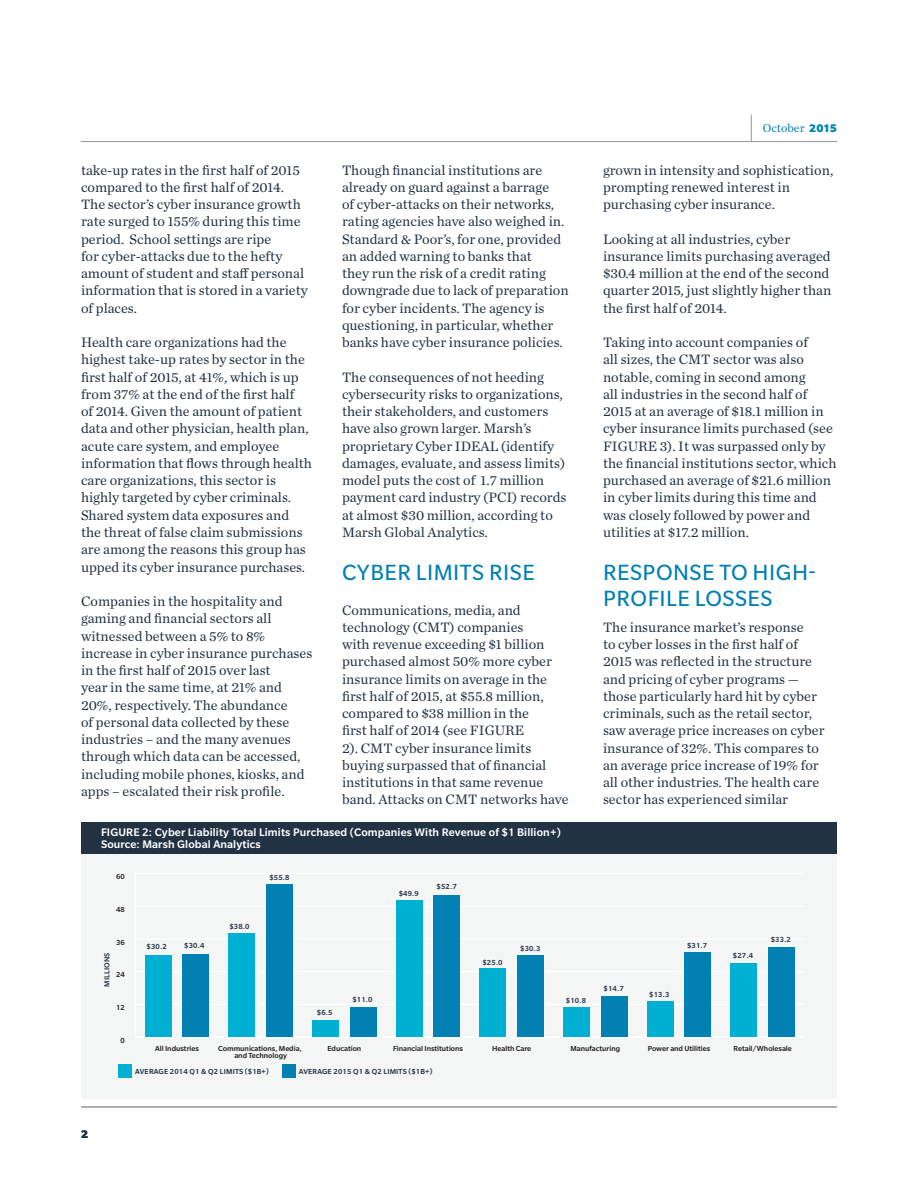
<style>
.page{position:relative;width:918px;height:1188px;background:#fff}
.page>*{position:absolute;margin:0;border:0;box-sizing:border-box;transform-origin:0 0}
.Body_subhead1_16_17{font:24px/25.8px "Slate Pro";letter-spacing:.02em;color:#0080b3}
.Body_Text_9_5_11_5{font:24px "Slate Pro";letter-spacing:.02em;color:#0080b3}
.Body_Text_9_5_11_5-2{font:14.25px/17.2px "Chronicle Text G1";color:#213242}
.t1{font:500 12px/12px "Slate Pro";letter-spacing:.01em;color:#fff}
.t2{font:12px "Chronicle Text G1";color:#0080b3}
.t3{font:900 12px "Slate Pro";color:#213242}
.t4{font:500 7.95px "Slate Pro";color:#231f20}
.t5{font:500 7.95px "Slate Pro";letter-spacing:.02em;color:#213242}
.s1{font-family:"Slate Pro";font-weight:900}
</style>
<div class="page">
<hr style="left:81px;top:141px;width:756px;height:1px;background:#939598">
<svg style="left:751px;top:115px;width:1px;height:26px"></svg>
<hr style="left:81px;top:1107px;width:756px;height:1px;background:#939598">
<div style="left:81px;top:822px;width:756px;height:32px;background:#213242"></div>
<div style="left:81px;top:854px;width:756px;height:244px;background:#f4f5f5"></div>
<div style="left:118px;top:1064px;width:13px;height:13px;background:#00b0d3"></div>
<div style="left:282px;top:1064px;width:13px;height:13px;background:#0080b3"></div>
<hr style="left:135px;top:873px;width:1px;height:164px;background:#fff">
<hr style="left:135px;top:1037px;width:670px;height:1px;background:#fff">
<hr style="left:135px;top:1004px;width:670px;height:1px;background:#fff">
<hr style="left:135px;top:971px;width:670px;height:1px;background:#fff">
<hr style="left:135px;top:938px;width:670px;height:1px;background:#fff">
<hr style="left:135px;top:906px;width:670px;height:1px;background:#fff">
<hr style="left:135px;top:873px;width:670px;height:1px;background:#fff">
<div style="left:183px;top:954px;width:26px;height:83px;background:#0080b3"></div>
<div style="left:266px;top:884px;width:27px;height:153px;background:#0080b3"></div>
<div style="left:350px;top:1007px;width:26px;height:30px;background:#0080b3"></div>
<div style="left:434px;top:895px;width:26px;height:142px;background:#0080b3"></div>
<div style="left:517px;top:955px;width:27px;height:82px;background:#0080b3"></div>
<div style="left:601px;top:996px;width:26px;height:41px;background:#0080b3"></div>
<div style="left:685px;top:953px;width:26px;height:84px;background:#0080b3"></div>
<div style="left:768px;top:947px;width:27px;height:90px;background:#0080b3"></div>
<div style="left:145px;top:955px;width:26px;height:82px;background:#00b0d3"></div>
<div style="left:229px;top:933px;width:26px;height:104px;background:#00b0d3"></div>
<div style="left:312px;top:1021px;width:27px;height:16px;background:#00b0d3"></div>
<div style="left:396px;top:901px;width:26px;height:136px;background:#00b0d3"></div>
<div style="left:480px;top:969px;width:26px;height:68px;background:#00b0d3"></div>
<div style="left:563px;top:1007px;width:27px;height:30px;background:#00b0d3"></div>
<div style="left:647px;top:1002px;width:26px;height:35px;background:#00b0d3"></div>
<div style="left:731px;top:963px;width:26px;height:74px;background:#00b0d3"></div>
<p class="Body_Text_9_5_11_5-2" style="left:81px;top:161px;width:228px">take-up rates in the first half of 2015 compared to the first half of 2014.<br>The sector’s cyber insurance growth rate surged to 155% during this time period. School settings are ripe<br>for cyber-attacks due to the hefty amount of student and staff personal information that is stored in a variety of places.</p>
<p class="Body_Text_9_5_11_5-2" style="left:81px;top:333px;width:233px">Health care organizations had the highest take-up rates by sector in the first half of 2015, at 41%, which is up from 37% at the end of the first half<br>of 2014. Given the amount of patient data and other physician, health plan, acute care system, and employee information that flows through health care organizations, this sector is highly targeted by cyber criminals.<br>Shared system data exposures and the threat of false claim submissions are among the reasons this group has upped its cyber insurance purchases.</p>
<p class="Body_Text_9_5_11_5-2" style="left:81px;top:592px;width:233px">Companies in the hospitality and gaming and financial sectors all witnessed between a 5% to 8% increase in cyber insurance purchases in the first half of 2015 over last<br>year in the same time, at 21% and 20%, respectively. The abundance<br>of personal data collected by these industries – and the many avenues through which data can be accessed, including mobile phones, kiosks, and apps – escalated their risk profile.</p>
<p class="Body_Text_9_5_11_5-2" style="left:342px;top:161px;width:228px">Though financial institutions are already on guard against a barrage<br>of cyber-attacks on their networks, rating agencies have also weighed in.<br>Standard &amp; Poor’s, for one, provided an added warning to banks that<br>they run the risk of a credit rating downgrade due to lack of preparation for cyber incidents. The agency is questioning, in particular, whether banks have cyber insurance policies.</p>
<p class="Body_Text_9_5_11_5-2" style="left:342px;top:368px;width:226px">The consequences of not heeding cybersecurity risks to organizations, their stakeholders, and customers have also grown larger. Marsh’s proprietary Cyber IDEAL (identify damages, evaluate, and assess limits) model puts the cost of 1.7 million payment card industry (PCI) records at almost $30 million, according to Marsh Global Analytics.</p>
<p class="Body_Text_9_5_11_5" style="left:342px;top:560px;width:194px">CYBER LIMITS RISE</p>
<p class="Body_Text_9_5_11_5-2" style="left:342px;top:600px;width:228px">Communications, media, and technology (CMT) companies<br>with revenue exceeding $1 billion purchased almost 50% more cyber insurance limits on average in the first half of 2015, at $55.8 million, compared to $38 million in the<br>first half of 2014 (see FIGURE<br>2). CMT cyber insurance limits buying surpassed that of financial institutions in that same revenue band. Attacks on CMT networks have</p>
<p class="t1" style="left:101px;top:826px;width:461px">FIGURE 2: Cyber Liability Total Limits Purchased (Companies With Revenue of $1 Billion+)<br>Source: Marsh Global Analytics</p>
<p class="t4" style="left:116px;top:872px;width:10px">60</p>
<p class="t4" style="left:116px;top:905px;width:10px">48</p>
<p class="t4" style="left:116px;top:938px;width:10px">36</p>
<p class="t5" style="left:103px;top:987px;width:36px;rotate:-90deg">MILLIONS</p>
<p class="t4" style="left:116px;top:971px;width:10px">24</p>
<p class="t4" style="left:116px;top:1003px;width:10px">12</p>
<p class="t4" style="left:120px;top:1036px;width:6px">0</p>
<p class="t5" style="left:147px;top:942px;width:22px">$30.2</p>
<p class="t5" style="left:184px;top:942px;width:22px">$30.4</p>
<p class="t5" style="left:229px;top:922px;width:22px">$38.0</p>
<p class="t5" style="left:269px;top:873px;width:22px">$55.8</p>
<p class="t5" style="left:317px;top:1008px;width:17px">$6.5</p>
<p class="t5" style="left:352px;top:995px;width:22px">$11.0</p>
<p class="t5" style="left:399px;top:889px;width:22px">$49.9</p>
<p class="t5" style="left:437px;top:883px;width:22px">$52.7</p>
<p class="t5" style="left:482px;top:958px;width:22px">$25.0</p>
<p class="t5" style="left:520px;top:944px;width:22px">$30.3</p>
<p class="t5" style="left:566px;top:996px;width:22px">$10.8</p>
<p class="t2" style="left:763px;top:118px;width:76px">October <span class="s1">2015</span></p>
<p class="Body_Text_9_5_11_5-2" style="left:603px;top:161px;width:232px">grown in intensity and sophistication, prompting renewed interest in purchasing cyber insurance.</p>
<p class="Body_Text_9_5_11_5-2" style="left:603px;top:230px;width:230px">Looking at all industries, cyber insurance limits purchasing averaged $30.4 million at the end of the second quarter 2015, just slightly higher than the first half of 2014.</p>
<p class="Body_Text_9_5_11_5-2" style="left:603px;top:333px;width:235px">Taking into account companies of<br>all sizes, the CMT sector was also notable, coming in second among<br>all industries in the second half of 2015 at an average of $18.1 million in cyber insurance limits purchased (see FIGURE 3). It was surpassed only by the financial institutions sector, which purchased an average of $21.6 million in cyber limits during this time and was closely followed by power and utilities at $17.2 million.</p>
<p class="Body_subhead1_16_17" style="left:603px;top:559px;width:214px">RESPONSE TO HIGH-<br>PROFILE LOSSES</p>
<p class="Body_Text_9_5_11_5-2" style="left:603px;top:618px;width:223px">The insurance market’s response<br>to cyber losses in the first half of 2015 was reflected in the structure and pricing of cyber programs — those particularly hard hit by cyber criminals, such as the retail sector, saw average price increases on cyber insurance of 32%. This compares to an average price increase of 19% for all other industries. The health care sector has experienced similar</p>
<p class="t5" style="left:604px;top:984px;width:22px">$14.7</p>
<p class="t5" style="left:649px;top:991px;width:22px">$13.3</p>
<p class="t5" style="left:687px;top:941px;width:22px">$31.7</p>
<p class="t5" style="left:733px;top:952px;width:22px">$27.4</p>
<p class="t5" style="left:771px;top:935px;width:22px">$33.2</p>
<p class="t4" style="left:155px;top:1044px;width:45px">All Industries</p>
<p class="t4" style="left:218px;top:1044px;width:85px">Communications, Media,</p>
<p class="t4" style="left:327px;top:1044px;width:35px">Education</p>
<p class="t4" style="left:393px;top:1044px;width:72px">Financial Institutions</p>
<p class="t4" style="left:492px;top:1044px;width:41px">Health Care</p>
<p class="t4" style="left:570px;top:1044px;width:51px">Manufacturing</p>
<p class="t4" style="left:648px;top:1044px;width:64px">Power and Utilities</p>
<p class="t4" style="left:733px;top:1044px;width:60px">Retail/Wholesale</p>
<p class="t4" style="left:234px;top:1051px;width:54px">and Technology</p>
<p class="t3" style="left:81px;top:1127px;width:9px">2</p>
<p class="t5" style="left:135px;top:1068px;width:135px">AVERAGE 2014 Q1 &amp; Q2 LIMITS ($1B+)</p>
<p class="t5" style="left:299px;top:1068px;width:135px">AVERAGE 2015 Q1 &amp; Q2 LIMITS ($1B+)</p>
</div>
